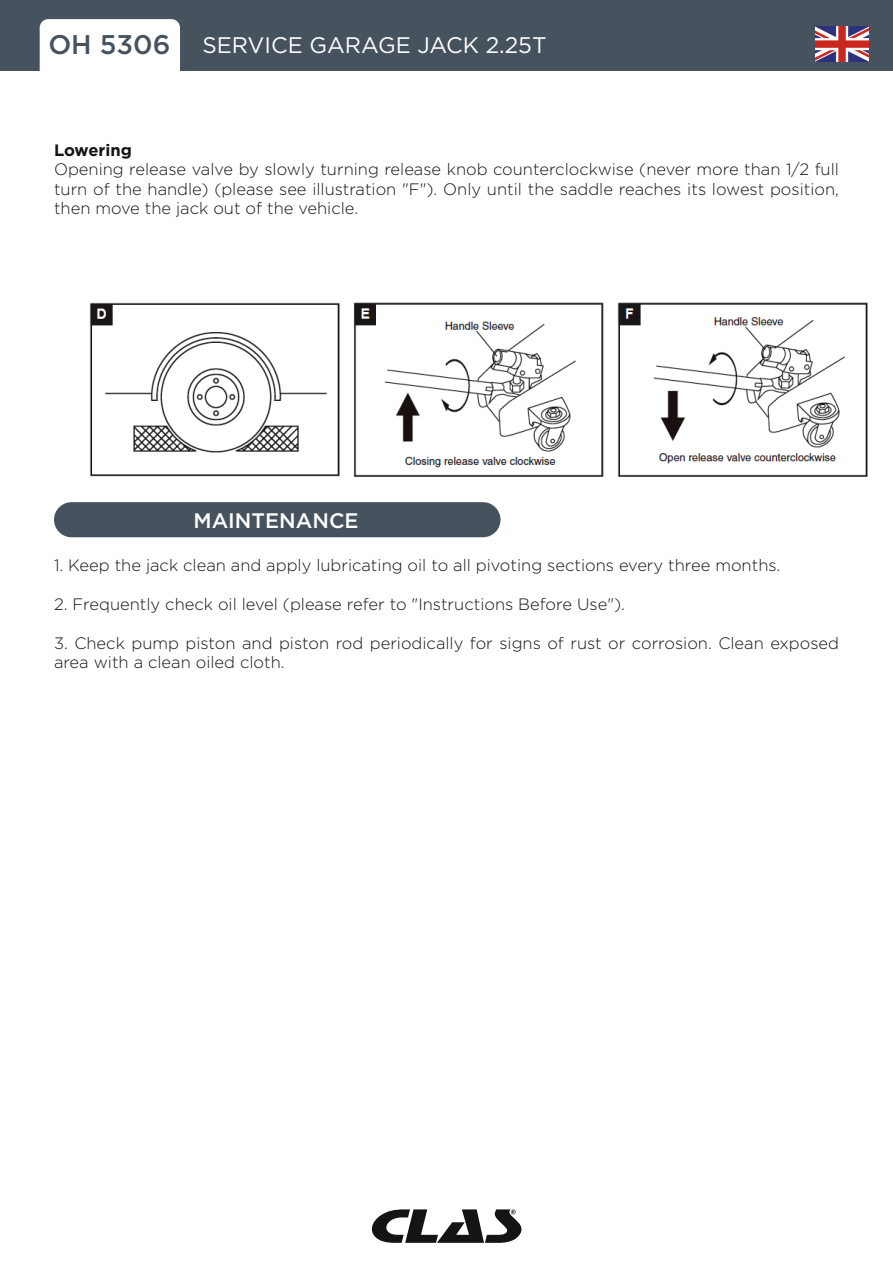
<style>
.page{position:relative;width:893px;height:1263px;background:#fff}
.page>*{position:absolute;margin:0;border:0;box-sizing:border-box;transform-origin:0 0}
.t1{font:22.5px "Gotham";color:#fff}
.t2{font:500 21px "Gotham";color:#fff}
.t3{font:300 16.5px/19.5px "Gotham";color:#131413;text-align:justify}
.t4{font:700 16.5px "Gotham";color:#131413}
.s1{font-weight:500;font-size:27px;color:#47525f}
</style>
<div class="page">
<div style="left:0;top:0;width:893px;height:71px;background:#47525f"></div>
<div style="left:40px;top:19px;width:140px;height:70px;background:#fff;border-radius:9px"></div>
<svg style="left:371px;top:1209px;width:151px;height:34px"></svg>
<img style="left:816px;top:26px;width:53px;height:35px">
<img style="left:89px;top:302px;width:251px;height:175px">
<img style="left:353px;top:302px;width:515px;height:175px">
<div style="left:56px;top:504px;width:443px;height:32px;background:#47525f;border-radius:16px"></div>
<div style="left:54px;top:502px;width:446px;height:35px;border:3px solid #47525f;border-radius:16px"></div>
<h1 class="t1" style="left:48px;top:31px;width:500px"><span class="s1">OH 5306</span> SERVICE GARAGE JACK 2.25T</h1>
<p class="t4" style="left:54px;top:139px;width:79px">Lowering</p>
<p class="t3" style="left:54px;top:159px;width:786px">Opening release valve by slowly turning release knob counterclockwise (never more than 1/2 full turn of the handle) (please see illustration "F"). Only until the saddle reaches its lowest position, then move the jack out of the vehicle.</p>
<p class="t2" style="left:193px;top:507px;width:167px">MAINTENANCE</p>
<p class="t3" style="left:54px;top:555px;width:728px">1. Keep the jack clean and apply lubricating oil to all pivoting sections every three months.</p>
<p class="t3" style="left:54px;top:594px;width:572px">2. Frequently check oil level (please refer to "Instructions Before Use").</p>
<p class="t3" style="left:54px;top:633px;width:787px">3. Check pump piston and piston rod periodically for signs of rust or corrosion. Clean exposed area with a clean oiled cloth.</p>
</div>
